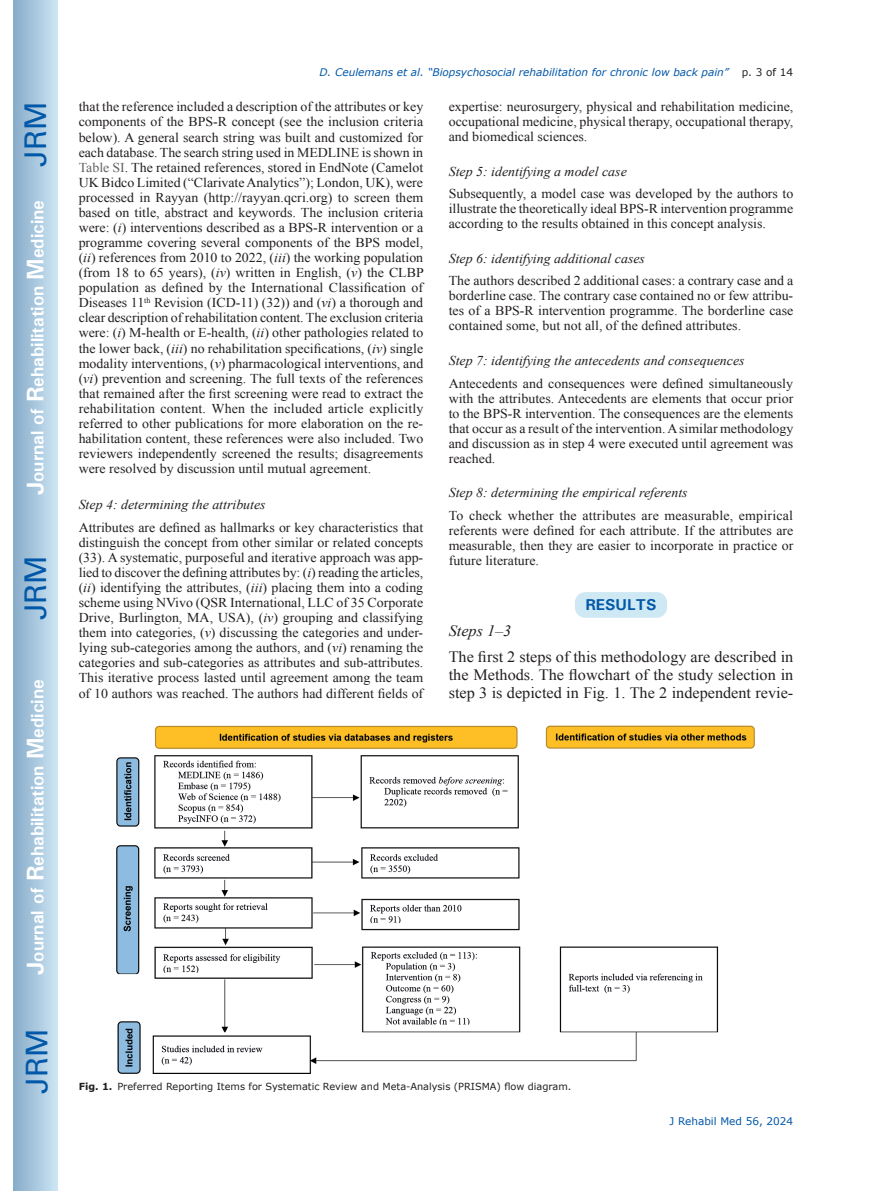
<style>
.page{position:relative;width:872px;height:1191px;background:#fff}
.page>*{position:absolute;margin:0;border:0;box-sizing:border-box;transform-origin:0 0}
.t1{font:30px "Univers";color:#0157a8}
.t2{font:700 18px "Univers";color:#fff}
.t3{font:15.75px/18px "Times New Roman";color:#231f20;text-align:justify}
.t4{font:italic 15.75px "Times New Roman";color:#231f20}
.t5{font:700 15.75px "Univers";color:#0157a8}
.t6{font:13.5px/15px "Times New Roman";color:#231f20;text-align:justify}
.t7{font:italic 13.5px "Times New Roman";color:#231f20}
.t8{font:italic 10.5px "Verdana";color:#0157a8}
.t9{font:10.5px "Verdana";color:#0157a8}
.t10{font:9.75px "Verdana";color:#231f20}
.s1{font-size:24px}
.s2{font-style:normal;color:#231f20}
.s3{color:#636366}
.s4{font-style:italic}
.s5{font-weight:700}
</style>
<div class="page">
<div style="left:14px;top:0;width:43px;height:1191px;background:linear-gradient(to right,#88acca,#cbe5f2)"></div>
<div style="left:575px;top:592px;width:92px;height:26px;background:#cee8f4;border-radius:10px"></div>
<img style="left:117px;top:725px;width:638px;height:348px">
<h1 class="t1" style="left:18px;top:167px;width:67px;rotate:-90deg">JRM</h1>
<h2 class="t2" style="left:26px;top:495px;width:297px;rotate:-90deg"><span class="s1">J</span>ournal of <span class="s1">R</span>ehabilitation <span class="s1">M</span>edicine</h2>
<h1 class="t1" style="left:18px;top:620px;width:67px;rotate:-90deg">JRM</h1>
<h2 class="t2" style="left:26px;top:974px;width:297px;rotate:-90deg"><span class="s1">J</span>ournal of <span class="s1">R</span>ehabilitation <span class="s1">M</span>edicine</h2>
<h1 class="t1" style="left:19px;top:1093px;width:67px;rotate:-90deg">JRM</h1>
<p class="t8" style="left:319px;top:65px;width:475px">D. Ceulemans et al. “Biopsychosocial rehabilitation for chronic low back pain” <span class="s2">p. 3 of 14</span></p>
<p class="t6" style="left:79px;top:99px;width:346px">that the reference included a description of the attributes or key components of the BPS-R concept (see the inclusion criteria below). A general search string was built and customized for each database. The search string used in MEDLINE is shown in <span class="s3">Table SI</span>. The retained references, stored in EndNote (Camelot UK Bidco Limited (“Clarivate Analytics”); London, UK), were processed in Rayyan (http://rayyan.qcri.org) to screen them based on title, abstract and keywords. The inclusion criteria were: (<span class="s4">i</span>) interventions described as a BPS-R intervention or a programme covering several components of the BPS model, (<span class="s4">ii</span>) references from 2010 to 2022, (<span class="s4">iii</span>) the working population (from 18 to 65 years), (<span class="s4">iv</span>) written in English, (<span class="s4">v</span>) the CLBP population as defined by the International Classification of Diseases 11<sup>th</sup> Revision (ICD-11) (32)) and (<span class="s4">vi</span>) a thorough and clear description of rehabilitation content. The exclusion criteria were: (<span class="s4">i</span>) M-health or E-health, (<span class="s4">ii</span>) other pathologies related to the lower back, (<span class="s4">iii</span>) no rehabilitation specifications, (<span class="s4">iv</span>) single modality interventions, (<span class="s4">v</span>) pharmacological interventions, and (<span class="s4">vi</span>) prevention and screening. The full texts of the references that remained after the first screening were read to extract the rehabilitation content. When the included article explicitly referred to other publications for more elaboration on the re&shy;habilitation content, these references were also included. Two reviewers independently screened the results; disagreements were resolved by discussion until mutual agreement.</p>
<p class="t7" style="left:79px;top:495px;width:188px">Step 4: determining the attributes</p>
<p class="t6" style="left:79px;top:519px;width:346px">Attributes are defined as hallmarks or key characteristics that distinguish the concept from other similar or related concepts (33). A systematic, purposeful and iterative approach was app&shy;lied to discover the defining attributes by: (<span class="s4">i</span>) reading the articles, (<span class="s4">ii</span>) identifying the attributes, (<span class="s4">iii</span>) placing them into a coding scheme using NVivo (QSR International, LLC of 35 Corporate Drive, Burlington, MA, USA), (<span class="s4">iv</span>) grouping and classifying them into categories, (<span class="s4">v</span>) discussing the categories and under&shy;lying sub-categories among the authors, and (<span class="s4">vi</span>) renaming the categories and sub-categories as attributes and sub-attributes.<br>This iterative process lasted until agreement among the team of 10 authors was reached. The authors had different fields of</p>
<p class="t6" style="left:449px;top:99px;width:346px">expertise: neurosurgery, physical and rehabilitation medicine, occupational medicine, physical therapy, occupational therapy, and biomedical sciences.</p>
<p class="t7" style="left:449px;top:162px;width:180px">Step 5: identifying a model case</p>
<p class="t6" style="left:449px;top:186px;width:346px">Subsequently, a model case was developed by the authors to illustrate the theoretically ideal BPS-R intervention programme according to the results obtained in this concept analysis.</p>
<p class="t7" style="left:449px;top:249px;width:198px">Step 6: identifying additional cases</p>
<p class="t6" style="left:449px;top:273px;width:346px">The authors described 2 additional cases: a contrary case and a borderline case. The contrary case contained no or few attribu&shy;tes of a BPS-R intervention programme. The borderline case contained some, but not all, of the defined attributes.</p>
<p class="t7" style="left:449px;top:351px;width:297px">Step 7: identifying the antecedents and consequences</p>
<p class="t6" style="left:449px;top:375px;width:346px">Antecedents and consequences were defined simultaneously with the attributes. Antecedents are elements that occur prior to the BPS-R intervention. The consequences are the elements that occur as a result of the intervention. A similar methodology and discussion as in step 4 were executed until agreement was reached.</p>
<p class="t7" style="left:449px;top:483px;width:240px">Step 8: determining the empirical referents</p>
<p class="t6" style="left:449px;top:507px;width:346px">To check whether the attributes are measurable, empirical referents were defined for each attribute. If the attributes are measurable, then they are easier to incorporate in practice or future literature.</p>
<p class="t5" style="left:585px;top:595px;width:73px">RESULTS</p>
<p class="t4" style="left:449px;top:620px;width:64px">Steps 1–3</p>
<p class="t3" style="left:449px;top:647px;width:346px">The first 2 steps of this methodology are described in the Methods. The flowchart of the study selection in step 3 is depicted in Fig. 1. The 2 independent revie-</p>
<p class="t10" style="left:79px;top:1080px;width:494px"><span class="s5">Fig. 1.</span> Preferred Reporting Items for Systematic Review and Meta-Analysis (PRISMA) flow diagram.</p>
<p class="t9" style="left:669px;top:1114px;width:125px">J Rehabil Med 56, 2024</p>
</div>
